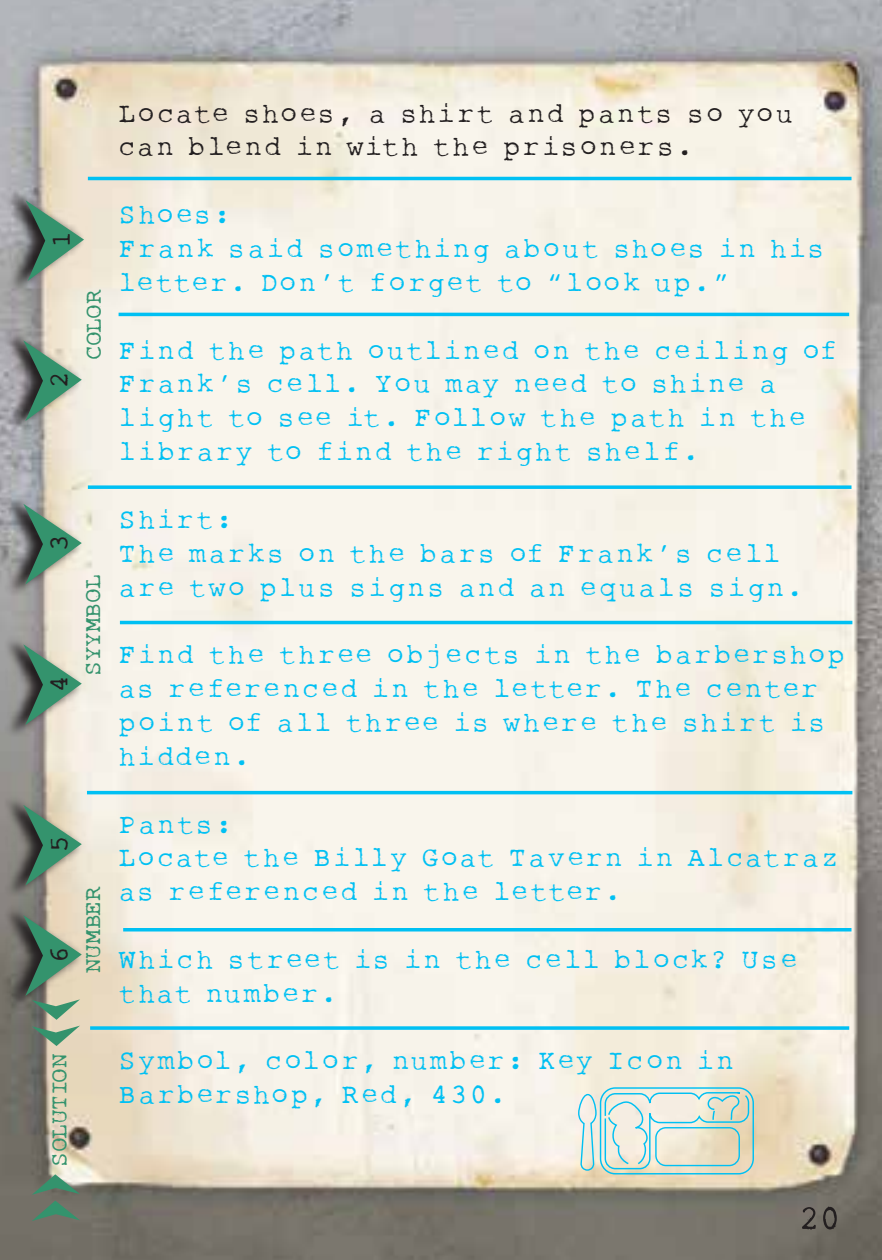
<style>
.page{position:relative;width:882px;height:1260px;background:#fff}
.page>*{position:absolute;margin:0;border:0;box-sizing:border-box;transform-origin:0 0}
.t1{font:28px/33.9px "Rough Typewriter";letter-spacing:.1em;color:#00c0f3}
.t2{font:28px/33.9px "Rough Typewriter";letter-spacing:.1em;color:#231f20}
.t3{font:27.3px "Rough Typewriter";color:#231f20}
.t4{font:23.8px "Rough Typewriter";color:#34936d}
</style>
<div class="page">
<img style="left:0;top:0;width:882px;height:1260px">
<img style="left:0;top:411px;width:202px;height:104px">
<svg style="left:23px;top:504px;width:59px;height:11px"></svg>
<img style="left:0;top:515px;width:202px;height:161px">
<svg style="left:23px;top:644px;width:59px;height:32px;background:#9cb09d"></svg>
<svg style="left:32px;top:1174px;width:48px;height:21px"></svg>
<svg style="left:32px;top:1201px;width:48px;height:20px"></svg>
<img style="left:0;top:69px;width:203px;height:342px">
<svg style="left:26px;top:200px;width:58px;height:81px;background:#8ca590"></svg>
<img style="left:0;top:676px;width:202px;height:110px">
<img style="left:0;top:786px;width:202px;height:342px">
<svg style="left:23px;top:915px;width:59px;height:105px;background:#859b83"></svg>
<svg style="left:802px;top:1207px;width:14px;height:23px"></svg>
<svg style="left:823px;top:1206px;width:14px;height:23px"></svg>
<hr style="left:119px;top:313px;width:730px;height:3px;background:#00c0f3">
<hr style="left:88px;top:177px;width:764px;height:3px;background:#00c0f3">
<svg style="left:88px;top:485px;width:764px;height:4px;background:#1ec6f1"></svg>
<hr style="left:120px;top:621px;width:732px;height:3px;background:#00c0f3">
<hr style="left:87px;top:791px;width:765px;height:3px;background:#00c0f3">
<svg style="left:123px;top:928px;width:728px;height:4px;background:#1ec6f1"></svg>
<svg style="left:90px;top:1026px;width:759px;height:4px;background:#1ec5f0"></svg>
<svg style="left:577px;top:1074px;width:215px;height:132px;background:#cbcfbf"></svg>
<p class="t3" style="left:46px;top:248px;width:18px;rotate:-90deg">1</p>
<p class="t3" style="left:44px;top:388px;width:18px;rotate:-90deg">2</p>
<p class="t4" style="left:80px;top:360px;width:72px;rotate:-90deg">COLOR</p>
<p class="t3" style="left:44px;top:551px;width:18px;rotate:-90deg">3</p>
<p class="t3" style="left:44px;top:692px;width:18px;rotate:-90deg">4</p>
<p class="t4" style="left:79px;top:676px;width:103px;rotate:-90deg">SYYMBOL</p>
<p class="t2" style="left:119px;top:98px;width:675px">Locate shoes, a shirt and pants so you can blend in with the prisoners.</p>
<p class="t1" style="left:119px;top:200px;width:707px">Shoes:<br>Frank said something about shoes in his letter. Don’t forget to “look up.”</p>
<p class="t1" style="left:119px;top:335px;width:719px">Find the path outlined on the ceiling of Frank’s cell. You may need to shine a light to see it. Follow the path in the library to find the right shelf.</p>
<p class="t1" style="left:119px;top:504px;width:686px">Shirt:<br>The marks on the bars of Frank’s cell are two plus signs and an equals sign.</p>
<p class="t1" style="left:119px;top:640px;width:727px">Find the three objects in the barbershop as referenced in the letter. The center point of all three is where the shirt is hidden.</p>
<p class="t3" style="left:44px;top:852px;width:18px;rotate:-90deg">5</p>
<p class="t3" style="left:44px;top:963px;width:18px;rotate:-90deg">6</p>
<p class="t4" style="left:79px;top:973px;width:88px;rotate:-90deg">NUMBER</p>
<p class="t1" style="left:119px;top:809px;width:721px">Pants:<br>Locate the Billy Goat Tavern in Alcatraz as referenced in the letter.</p>
<p class="t1" style="left:119px;top:944px;width:680px">Which street is in the cell block? Use that number.</p>
<p class="t4" style="left:46px;top:1167px;width:115px;rotate:-90deg">SOLUTION</p>
<p class="t1" style="left:119px;top:1046px;width:616px">Symbol, color, number: Key Icon in<br>Barbershop, Red, 430.</p>
</div>
